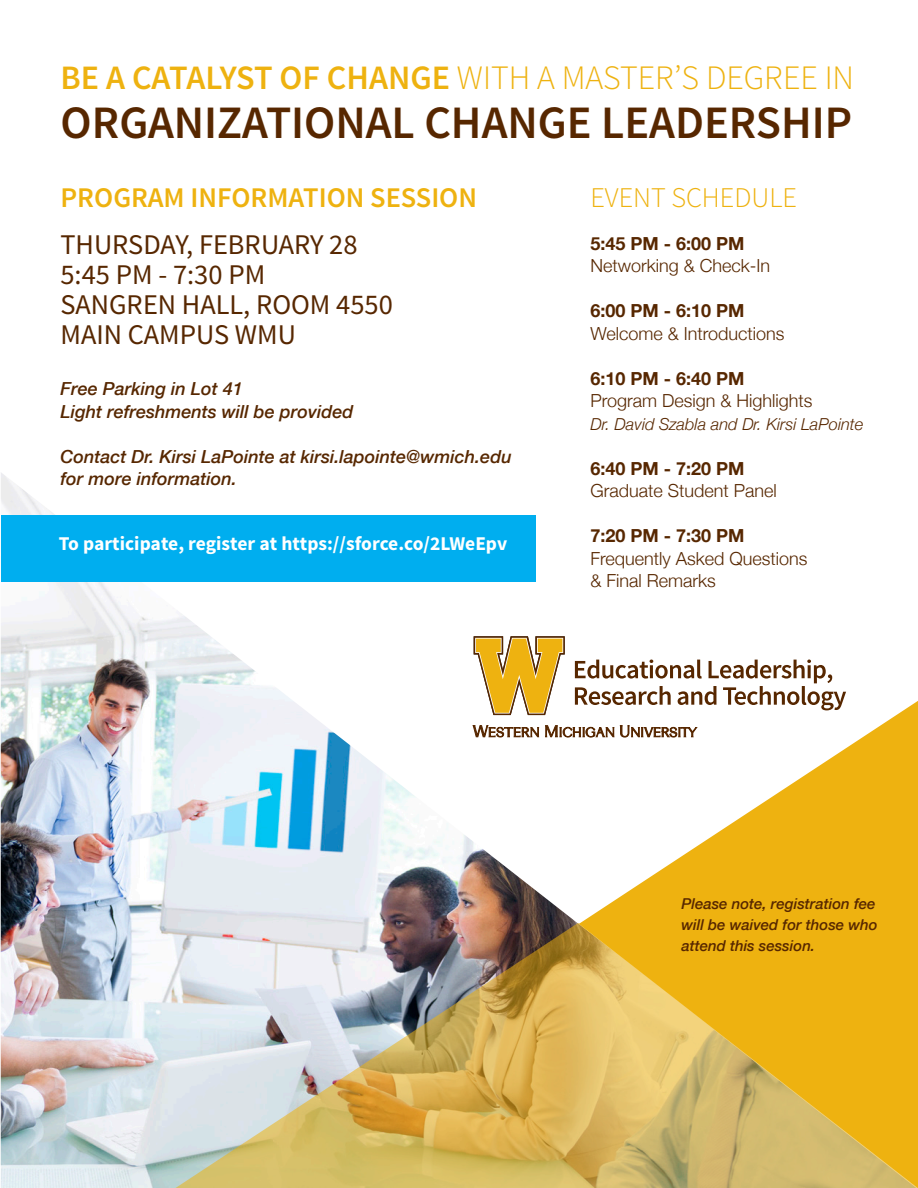
<style>
.page{position:relative;width:918px;height:1188px;background:#fff}
.page>*{position:absolute;margin:0;border:0;box-sizing:border-box;transform-origin:0 0}
.t1{font:600 46.5px "Source Sans Pro";color:#572700}
.t2{font:300 34.2px "Source Sans Pro";color:#eeb210}
.t3{font:28.5px "Source Sans Pro";color:#572700}
.t4{font:600 28.5px "Source Sans Pro";color:#eeb210}
.t5{font:300 28.5px "Source Sans Pro";color:#eeb210}
.t6{font:700 19.5px "Source Sans Pro";color:#fff}
.t7{font:300 18px "Helvetica Neue";color:#572700}
.t8{font:italic 500 18px/22.5px "Helvetica Neue";color:#572700}
.t9{font:700 18px "Helvetica Neue";color:#572700}
.t10{font:italic 300 16.5px "Helvetica Neue";color:#572700}
.t11{font:italic 500 15px/21px "Helvetica Neue";color:#572700}
.s1{font-weight:600}
</style>
<div class="page">
<img style="left:1px;top:473px;width:810px;height:715px">
<img style="left:176px;top:923px;width:403px;height:265px">
<svg style="left:579px;top:701px;width:339px;height:487px;fill:#eeb210"></svg>
<svg style="left:474px;top:636px;width:91px;height:79px"></svg>
<svg style="left:473px;top:725px;width:66px;height:12px"></svg>
<svg style="left:545px;top:725px;width:69px;height:12px"></svg>
<svg style="left:620px;top:725px;width:77px;height:12px"></svg>
<svg style="left:575px;top:660px;width:271px;height:50px"></svg>
<div style="left:1px;top:515px;width:535px;height:67px;background:#00aeef"></div>
<p class="t2" style="left:60px;top:57px;width:795px"><span class="s1">BE A CATALYST OF CHANGE</span> WITH A MASTER’S DEGREE IN</p>
<p class="t1" style="left:60px;top:93px;width:793px">ORGANIZATIONAL CHANGE LEADERSHIP</p>
<p class="t4" style="left:60px;top:180px;width:418px">PROGRAM INFORMATION SESSION</p>
<p class="t5" style="left:590px;top:180px;width:208px">EVENT SCHEDULE</p>
<p class="t3" style="left:60px;top:227px;width:299px">THURSDAY, FEBRUARY 28</p>
<p class="t3" style="left:60px;top:257px;width:206px">5:45 PM - 7:30 PM</p>
<p class="t3" style="left:60px;top:287px;width:334px">SANGREN HALL, ROOM 4550</p>
<p class="t3" style="left:60px;top:317px;width:237px">MAIN CAMPUS WMU</p>
<p class="t8" style="left:60px;top:376px;width:184px">Free Parking in Lot 41</p>
<p class="t8" style="left:60px;top:399px;width:295px">Light refreshments will be provided</p>
<p class="t8" style="left:60px;top:444px;width:453px">Contact Dr. Kirsi LaPointe at kirsi.lapointe@wmich.edu for more information.</p>
<p class="t9" style="left:590px;top:229px;width:156px">5:45 PM - 6:00 PM</p>
<p class="t7" style="left:590px;top:251px;width:181px">Networking &amp; Check-In</p>
<p class="t9" style="left:590px;top:297px;width:156px">6:00 PM - 6:10 PM</p>
<p class="t7" style="left:590px;top:319px;width:196px">Welcome &amp; Introductions</p>
<p class="t9" style="left:590px;top:364px;width:156px">6:10 PM - 6:40 PM</p>
<p class="t7" style="left:590px;top:386px;width:224px">Program Design &amp; Highlights</p>
<p class="t10" style="left:590px;top:411px;width:274px">Dr. David Szabla and Dr. Kirsi LaPointe</p>
<p class="t9" style="left:590px;top:454px;width:156px">6:40 PM - 7:20 PM</p>
<p class="t7" style="left:590px;top:476px;width:188px">Graduate Student Panel</p>
<p class="t9" style="left:590px;top:522px;width:156px">7:20 PM - 7:30 PM</p>
<p class="t7" style="left:590px;top:544px;width:219px">Frequently Asked Questions</p>
<p class="t7" style="left:590px;top:566px;width:127px">&amp; Final Remarks</p>
<p class="t6" style="left:59px;top:531px;width:450px">To participate, register at https://sforce.co/2LWeEpv</p>
<p class="t11" style="left:681px;top:892px;width:198px">Please note, registration fee will be waived for those who attend this session.</p>
</div>
